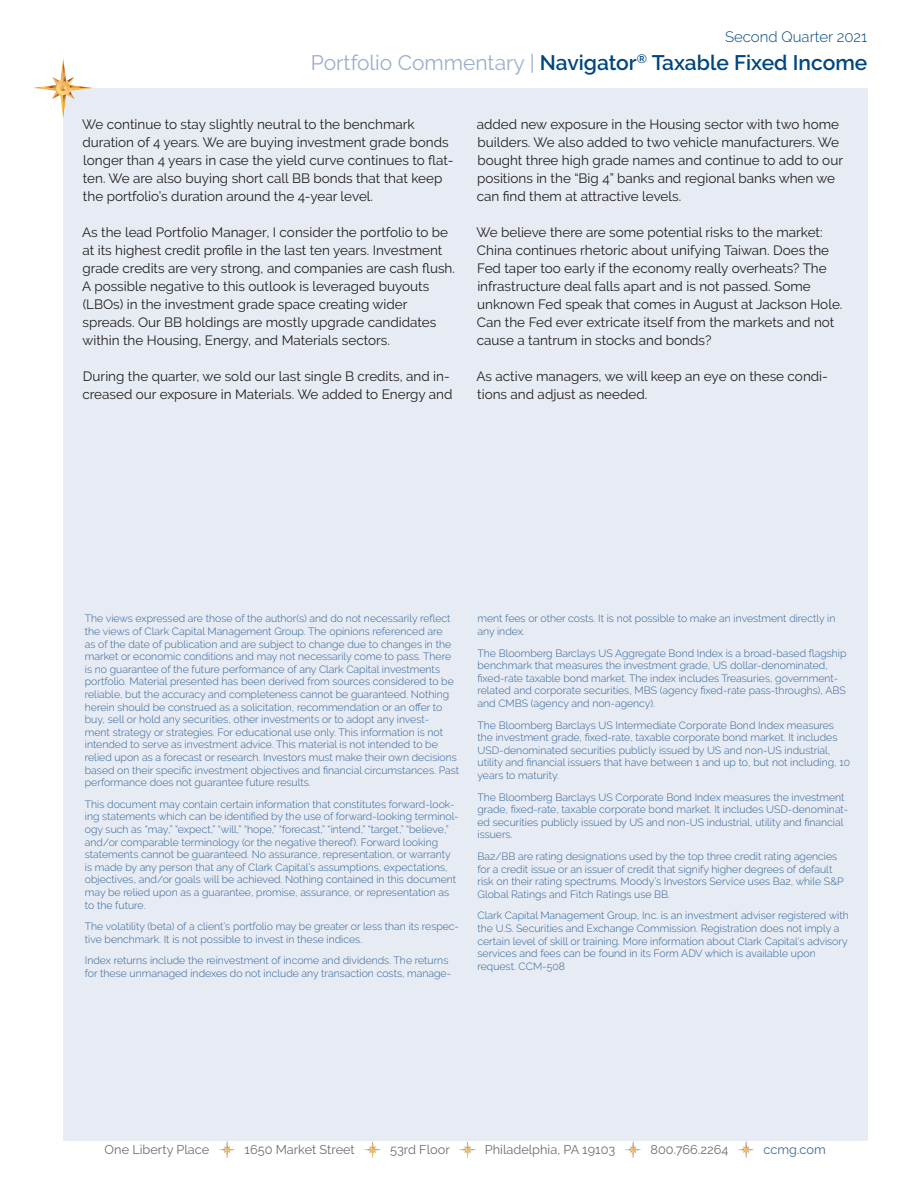
<style>
.page{position:relative;width:918px;height:1188px;background:#fff}
.page>*{position:absolute;margin:0;border:0;box-sizing:border-box;transform-origin:0 0}
.t1{font:600 21px "Raleway";color:#00467e}
.t2{font:300 15px "Raleway";color:#00467e}
.New___Body_Text{font:13.5px/18px "Raleway";color:#231f20}
.t3{font:12.75px "Raleway";color:#6c6d70}
.t4{font:12.75px "Raleway";color:#3c6a9d}
.t5{font:300 10.5px/12.6px "Raleway";color:#306397}
.s1{font-weight:400;color:#9caecd}
</style>
<div class="page">
<div style="left:63px;top:88px;width:804px;height:1052px;background:#e7ebf3"></div>
<svg style="left:34px;top:59px;width:58px;height:58px"></svg>
<img style="left:219px;top:1142px;width:16px;height:15px">
<img style="left:365px;top:1142px;width:15px;height:15px">
<img style="left:459px;top:1142px;width:16px;height:15px">
<img style="left:625px;top:1142px;width:16px;height:15px">
<img style="left:738px;top:1142px;width:16px;height:15px">
<h2 class="t2" style="left:725px;top:28px;width:144px">Second Quarter 2021</h2>
<h1 class="t1" style="left:311px;top:51px;width:558px"><span class="s1">Portfolio Commentary |</span> Navigator<sup>®</sup> Taxable Fixed Income</h1>
<p class="New___Body_Text" style="left:82px;top:115px;width:373px">We continue to stay slightly neutral to the benchmark duration of 4 years. We are buying investment grade bonds longer than 4 years in case the yield curve continues to flat&shy;ten. We are also buying short call BB bonds that that keep the portfolio’s duration around the 4-year level.</p>
<p class="New___Body_Text" style="left:82px;top:223px;width:374px">As the lead Portfolio Manager, I consider the portfolio to be at its highest credit profile in the last ten years. Investment grade credits are very strong, and companies are cash flush.<br>A possible negative to this outlook is leveraged buyouts (LBOs) in the investment grade space creating wider spreads. Our BB holdings are mostly upgrade candidates within the Housing, Energy, and Materials sectors.</p>
<p class="New___Body_Text" style="left:82px;top:367px;width:371px">During the quarter, we sold our last single B credits, and in&shy;creased our exposure in Materials. We added to Energy and</p>
<p class="New___Body_Text" style="left:477px;top:115px;width:368px">added new exposure in the Housing sector with two home builders. We also added to two vehicle manufacturers. We bought three high grade names and continue to add to our positions in the “Big 4” banks and regional banks when we can find them at attractive levels.</p>
<p class="New___Body_Text" style="left:476px;top:223px;width:368px">We believe there are some potential risks to the market:<br>China continues rhetoric about unifying Taiwan. Does the Fed taper too early if the economy really overheats? The infrastructure deal falls apart and is not passed. Some unknown Fed speak that comes in August at Jackson Hole.<br>Can the Fed ever extricate itself from the markets and not cause a tantrum in stocks and bonds?</p>
<p class="New___Body_Text" style="left:476px;top:367px;width:353px">As active managers, we will keep an eye on these condi&shy;tions and adjust as needed.</p>
<p class="t5" style="left:85px;top:612px;width:376px">The views expressed are those of the author(s) and do not necessarily reflect the views of Clark Capital Management Group. The opinions referenced are<br>as of the date of publication and are subject to change due to changes in the market or economic conditions and may not necessarily come to pass. There is no guarantee of the future performance of any Clark Capital investments portfolio. Material presented has been derived from sources considered to be reliable, but the accuracy and completeness cannot be guaranteed. Nothing herein should be construed as a solicitation, recommendation or an offer to buy, sell or hold any securities, other investments or to adopt any invest-<br>ment strategy or strategies. For educational use only. This information is not intended to serve as investment advice. This material is not intended to be relied upon as a forecast or research. Investors must make their own decisions based on their specific investment objectives and financial circumstances. Past performance does not guarantee future results.</p>
<p class="t5" style="left:85px;top:798px;width:375px">This document may contain certain information that constitutes forward-look&shy;ing statements which can be identified by the use of forward-looking terminol&shy;ogy such as “may,” “expect,” “will,” “hope,” “forecast,” “intend,” “target,” “believe,” and/or comparable terminology (or the negative thereof). Forward looking statements cannot be guaranteed. No assurance, representation, or warranty is made by any person that any of Clark Capital’s assumptions, expectations, objectives, and/or goals will be achieved. Nothing contained in this document may be relied upon as a guarantee, promise, assurance, or representation as to the future.</p>
<p class="t5" style="left:85px;top:920px;width:376px">The volatility (beta) of a client’s portfolio may be greater or less than its respec&shy;tive benchmark. It is not possible to invest in these indices.</p>
<p class="t5" style="left:85px;top:954px;width:368px">Index returns include the reinvestment of income and dividends. The returns for these unmanaged indexes do not include any transaction costs, manage-</p>
<p class="t5" style="left:478px;top:612px;width:359px">ment fees or other costs. It is not possible to make an investment directly in any index.</p>
<p class="t5" style="left:478px;top:647px;width:370px">The Bloomberg Barclays US Aggregate Bond Index is a broad-based flagship benchmark that measures the investment grade, US dollar-denominated, fixed-rate taxable bond market. The index includes Treasuries, government&shy;related and corporate securities, MBS (agency fixed-rate pass-throughs), ABS and CMBS (agency and non-agency).</p>
<p class="t5" style="left:478px;top:719px;width:374px">The Bloomberg Barclays US Intermediate Corporate Bond Index measures the investment grade, fixed-rate, taxable corporate bond market. It includes USD-denominated securities publicly issued by US and non-US industrial, utility and financial issuers that have between 1 and up to, but not including, 10 years to maturity.</p>
<p class="t5" style="left:478px;top:791px;width:372px">The Bloomberg Barclays US Corporate Bond Index measures the investment grade, fixed-rate, taxable corporate bond market. It includes USD-denominat&shy;ed securities publicly issued by US and non-US industrial, utility and financial issuers.</p>
<p class="t5" style="left:478px;top:850px;width:368px">Ba2/BB are rating designations used by the top three credit rating agencies for a credit issue or an issuer of credit that signify higher degrees of default risk on their rating spectrums. Moody’s Investors Service uses Ba2, while S&amp;P Global Ratings and Fitch Ratings use BB.</p>
<p class="t5" style="left:478px;top:909px;width:373px">Clark Capital Management Group, Inc. is an investment adviser registered with the U.S. Securities and Exchange Commission. Registration does not imply a certain level of skill or training. More information about Clark Capital’s advisory services and fees can be found in its Form ADV which is available upon request. CCM-508</p>
<p class="t3" style="left:105px;top:1142px;width:106px">One Liberty Place</p>
<p class="t3" style="left:245px;top:1142px;width:112px">1650 Market Street</p>
<p class="t3" style="left:390px;top:1142px;width:61px">53rd Floor</p>
<p class="t3" style="left:485px;top:1142px;width:132px">Philadelphia, PA 19103</p>
<p class="t3" style="left:651px;top:1142px;width:79px">800.766.2264</p>
<p class="t4" style="left:764px;top:1142px;width:64px">ccmg.com</p>
</div>
